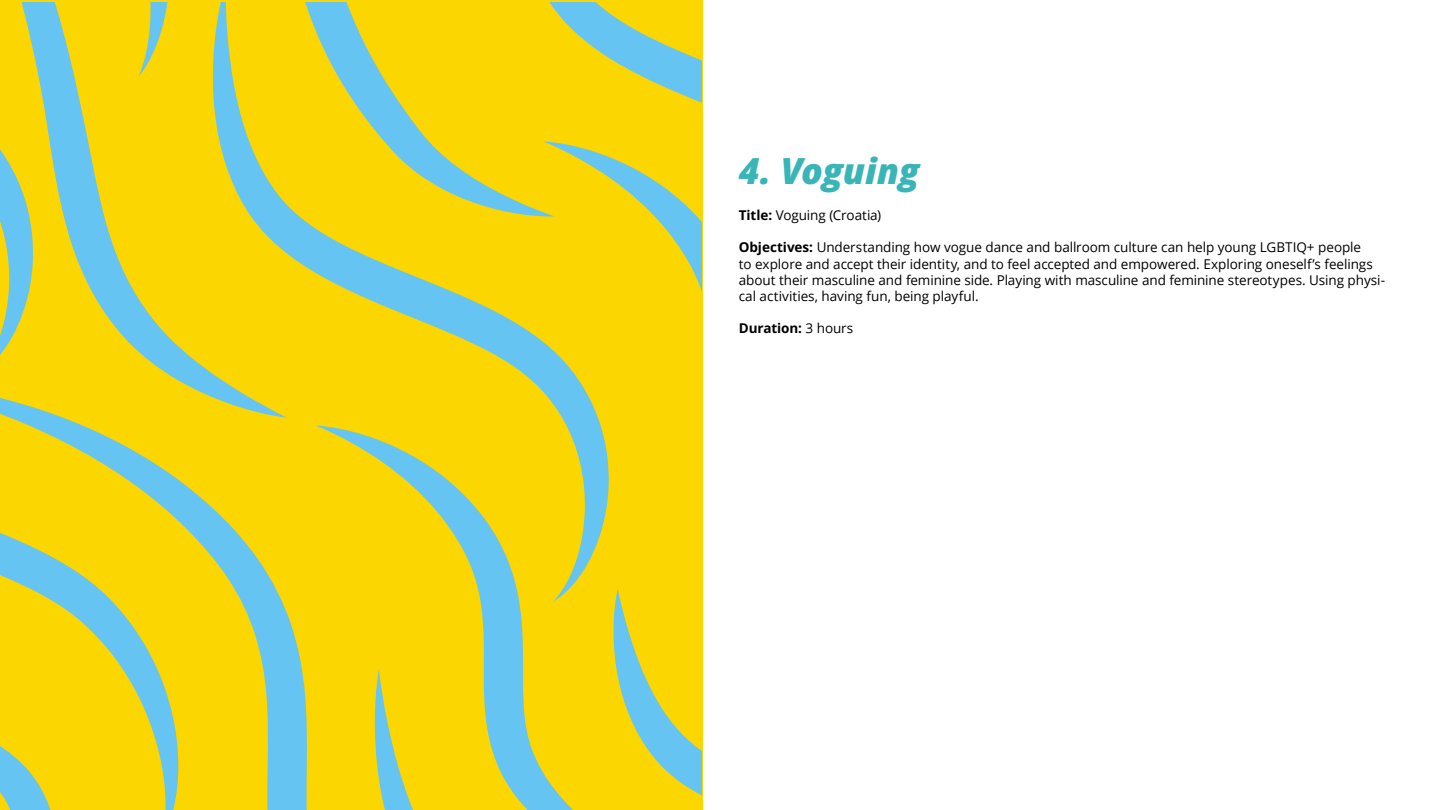
<style>
.page{position:relative;width:1440px;height:810px;background:#fff}
.page>*{position:absolute;margin:0;border:0;box-sizing:border-box;transform-origin:0 0}
.t1{font:italic 800 36px "Open Sans";letter-spacing:-.01em;color:#39b5b7}
.t2{font:13.5px/16.2px "Open Sans";letter-spacing:-.005em;color:#000}
.t3{font:700 13.5px "Open Sans";letter-spacing:-.005em;color:#000}
.s1{font-weight:700}
.s2{font-weight:400}
</style>
<div class="page">
<svg style="left:170px;top:217px;width:43px;height:165px;background:#e9d31d"></svg>
<div style="left:170px;top:2px;width:43px;height:215px;background:#fcd600"></div>
<svg style="left:213px;top:2px;width:301px;height:380px;background:#dbd234"></svg>
<svg style="left:514px;top:2px;width:188px;height:380px;background:#dad235"></svg>
<svg style="left:0;top:241px;width:179px;height:141px;background:#e8d31f"></svg>
<svg style="left:0;top:2px;width:170px;height:373px;background:#cfd047"></svg>
<svg style="left:0;top:382px;width:543px;height:428px;background:#dcd233"></svg>
<svg style="left:316px;top:426px;width:343px;height:384px;background:#e8d31e"></svg>
<svg style="left:543px;top:142px;width:159px;height:446px;background:#e6d322"></svg>
<svg style="left:375px;top:589px;width:327px;height:221px;background:#d9d137"></svg>
<h1 class="t1" style="left:739px;top:146px;width:182px">4. Voguing</h1>
<p class="t2" style="left:739px;top:207px;width:144px"><span class="s1">Title:</span> Voguing (Croatia)</p>
<p class="t2" style="left:739px;top:239px;width:648px"><span class="s1">Objectives:</span> Understanding how vogue dance and ballroom culture can help young LGBTIQ+ people<br>to explore and accept their identity, and to feel accepted and empowered. Exploring oneself’s feelings about their masculine and feminine side. Playing with masculine and feminine stereotypes. Using physi&shy;cal activities, having fun, being playful.</p>
<p class="t3" style="left:739px;top:319px;width:116px">Duration: <span class="s2">3 hours</span></p>
</div>
